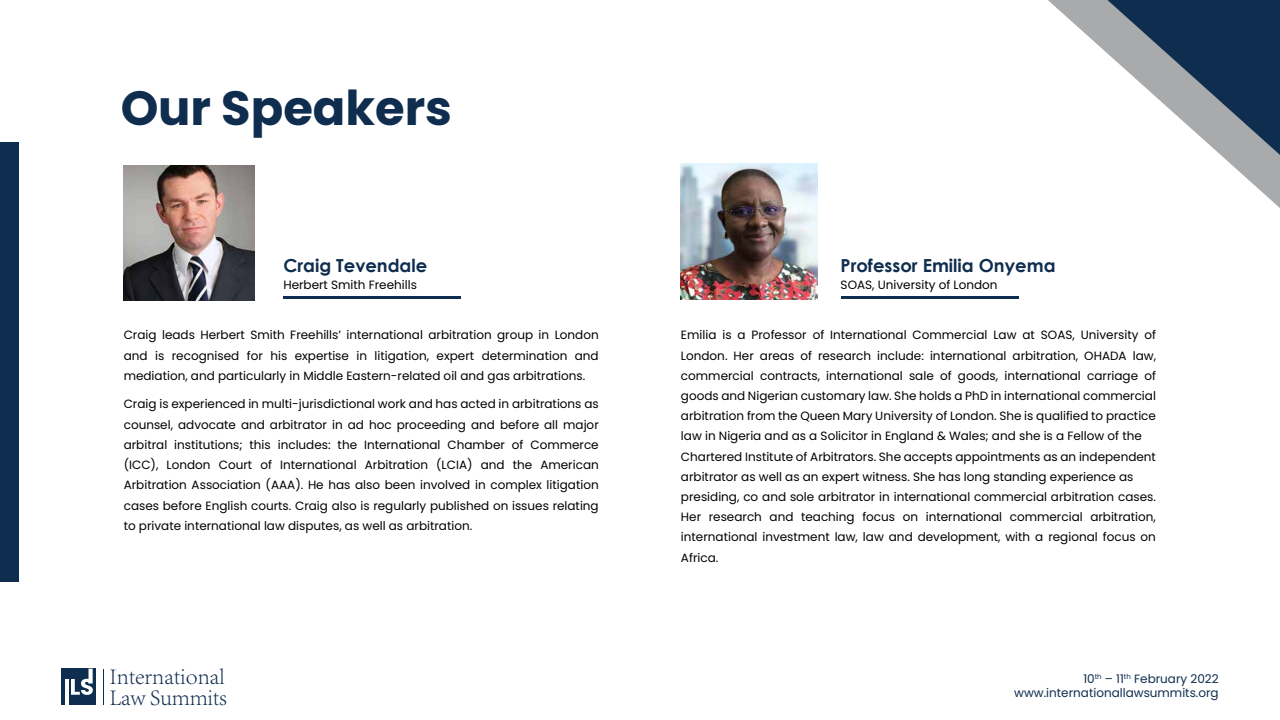
<style>
.page{position:relative;width:1280px;height:720px;background:#fff}
.page>*{position:absolute;margin:0;border:0;box-sizing:border-box;transform-origin:0 0}
.t1{font:700 48px "Poppins";color:#0f2d4f}
.t2{font:300 22.9px/20.7px "Adobe Song Std";color:#0f2d4f}
.t3{font:700 18px "Century Gothic";color:#0f2d4f}
.t4{font:12px/20.2px "Poppins";color:#000;text-align:justify}
.t5{font:12px/14.4px "Poppins";color:#0f2d4f;text-align:right}
</style>
<div class="page">
<hr style="left:103px;top:669px;width:1px;height:35px;background:#0f2d4f">
<div style="left:61px;top:669px;width:35px;height:36px;background:#0f2d4f"></div>
<hr style="left:65px;top:679px;width:3px;height:26px;background:#fff">
<svg style="left:71px;top:669px;width:22px;height:26px"></svg>
<svg style="left:1048px;top:0;width:232px;height:208px"></svg>
<div style="left:0;top:142px;width:19px;height:440px;background:#0f2d4f"></div>
<svg style="left:1107px;top:0;width:173px;height:155px"></svg>
<hr style="left:283px;top:296px;width:178px;height:3px;background:#0f2d4f">
<img style="left:124px;top:165px;width:130px;height:136px">
<hr style="left:841px;top:296px;width:178px;height:3px;background:#0f2d4f">
<img style="left:681px;top:163px;width:136px;height:136px">
<h1 class="t1" style="left:120px;top:80px;width:333px">Our Speakers</h1>
<h3 class="t3" style="left:283px;top:252px;width:145px">Craig Tevendale</h3>
<p class="t4" style="left:283px;top:275px;width:135px">Herbert Smith Freehills</p>
<p class="t4" style="left:124px;top:325px;width:477px">Craig leads Herbert Smith Freehills’ international arbitration group in London and is recognised for his expertise in litigation, expert determination and mediation, and particularly in Middle Eastern-related oil and gas arbitrations.</p>
<p class="t4" style="left:124px;top:394px;width:477px">Craig is experienced in multi-jurisdictional work and has acted in arbitrations as counsel, advocate and arbitrator in ad hoc proceeding and before all major arbitral institutions; this includes: the International Chamber of Commerce (ICC), London Court of International Arbitration (LCIA) and the American Arbitration Association (AAA). He has also been involved in complex litigation cases before English courts. Craig also is regularly published on issues relating to private international law disputes, as well as arbitration.</p>
<h2 class="t2" style="left:109px;top:666px;width:119px">International<br>Law Summits</h2>
<h3 class="t3" style="left:841px;top:252px;width:216px">Professor Emilia Onyema</h3>
<p class="t4" style="left:841px;top:275px;width:158px">SOAS, University of London</p>
<p class="t4" style="left:681px;top:325px;width:477px;text-align:left">Emilia is a Professor of International Commercial Law at SOAS, University of London. Her areas of research include: international arbitration, OHADA law, commercial contracts, international sale of goods, international carriage of goods and Nigerian customary law. She holds a PhD in international commercial arbitration from the Queen Mary University of London. She is qualified to practice law in Nigeria and as a Solicitor in England &amp; Wales; and she is a Fellow of the Chartered Institute of Arbitrators. She accepts appointments as an independent arbitrator as well as an expert witness. She has long standing experience as presiding, co and sole arbitrator in international commercial arbitration cases.<br>Her research and teaching focus on international commercial arbitration, international investment law, law and development, with a regional focus on Africa.</p>
<p class="t5" style="left:1014px;top:671px;width:206px">10<sup>th</sup> – 11<sup>th</sup> February 2022 www.internationallawsummits.org</p>
</div>
